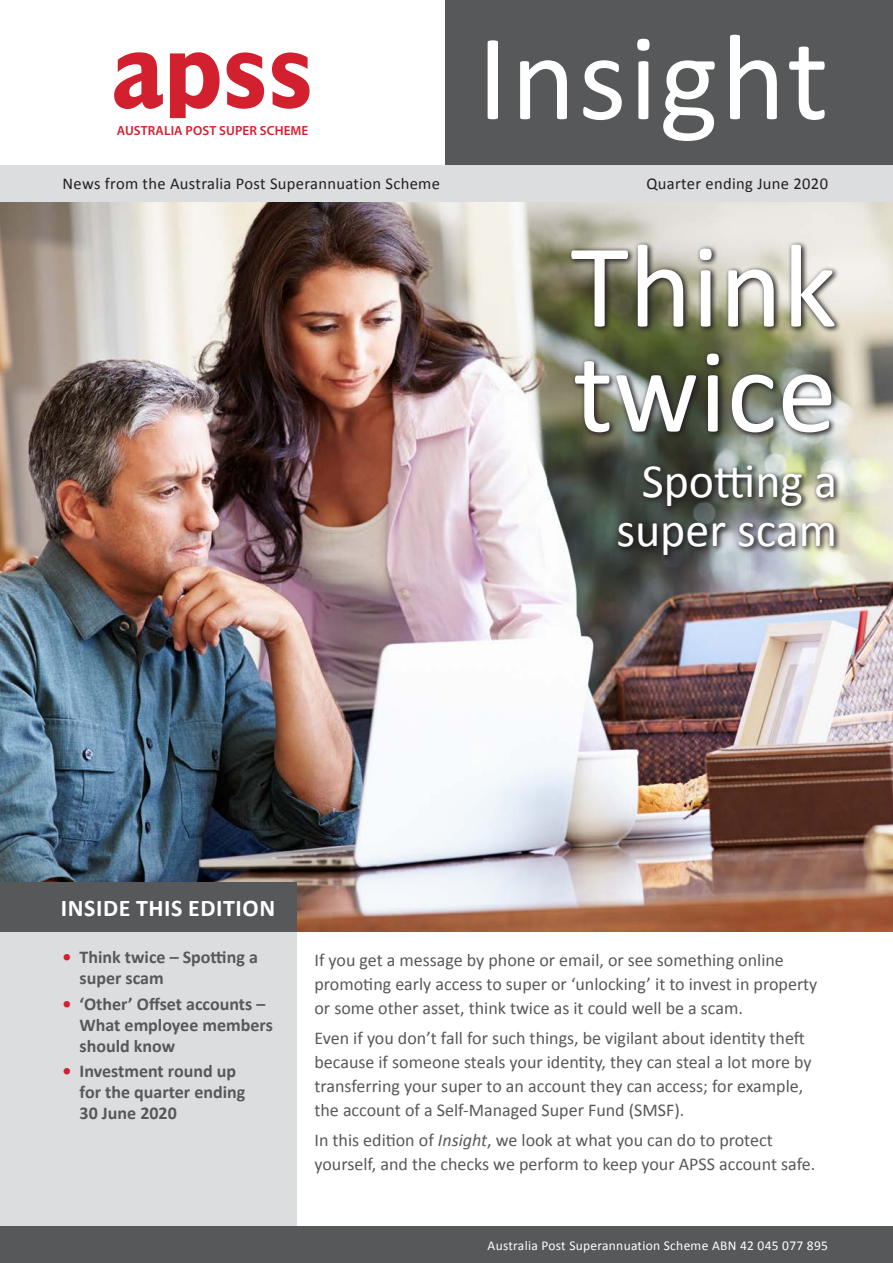
<style>
.page{position:relative;width:893px;height:1263px;background:#fff}
.page>*{position:absolute;margin:0;border:0;box-sizing:border-box;transform-origin:0 0}
.t1{font:123.75px "Calibri";letter-spacing:.02em;color:#fff}
.t2{font:120px/105px "Calibri";color:#fff}
.t3{font:48px/49.5px "Calibri";color:#fff;text-align:center}
.t4{font:700 24px "Calibri";letter-spacing:.025em;color:#fff}
.t5{font:18px/24px "Calibri";color:#57585a}
.t6{font:700 18px/21px "Calibri";color:#57585a}
.t7{font:16.5px "Calibri";letter-spacing:.02em;color:#231f20}
.t8{font:13.5px "Calibri";letter-spacing:.02em;color:#fff}
.t9{font:600 13.2px "Myriad Pro";letter-spacing:.005em;color:#d2202f}
.s1{color:#d2202f}
.s2{font-style:italic}
</style>
<div class="page">
<img style="left:0;top:201px;width:893px;height:731px">
<div style="left:0;top:926px;width:297px;height:316px;background:#dcdddf"></div>
<div style="left:0;top:882px;width:297px;height:49px;background:#57585a"></div>
<div style="left:445px;top:0;width:448px;height:165px;background:#57585a"></div>
<svg style="left:114px;top:52px;width:49px;height:57px"></svg>
<svg style="left:170px;top:52px;width:50px;height:66px"></svg>
<svg style="left:227px;top:52px;width:37px;height:57px"></svg>
<svg style="left:272px;top:52px;width:38px;height:57px"></svg>
<div style="left:0;top:1227px;width:893px;height:36px;background:#57585a"></div>
<div style="left:0;top:165px;width:893px;height:36px;background:#dcdddf"></div>
<div style="left:567px;top:240px;width:273px;height:321px;background:#231f20;opacity:.75"></div>
<p class="t9" style="left:117px;top:122px;width:193px">AUSTRALIA POST SUPER SCHEME</p>
<h1 class="t1" style="left:477px;top:0;width:353px">Insight</h1>
<p class="t7" style="left:63px;top:173px;width:379px">News from the Australia Post Superannuation Scheme</p>
<p class="t7" style="left:646px;top:173px;width:183px">Quarter ending June 2020</p>
<h2 class="t2" style="left:570px;top:234px;width:268px">Think twice</h2>
<h3 class="t3" style="left:616px;top:456px;width:222px">Spotting a super scam</h3>
<h3 class="t4" style="left:61px;top:892px;width:216px">INSIDE THIS EDITION</h3>
<p class="t6" style="left:80px;top:947px;width:180px;text-indent:-17px"><span class="s1">•</span> Think twice – Spotting a super scam</p>
<p class="t6" style="left:80px;top:993px;width:195px;text-indent:-17px"><span class="s1">•</span> ‘Other’ Offset accounts –<br>What employee members should know</p>
<p class="t6" style="left:80px;top:1060px;width:167px;text-indent:-17px"><span class="s1">•</span> Investment round up for the quarter ending<br>30 June 2020</p>
<p class="t5" style="left:314px;top:948px;width:504px">If you get a message by phone or email, or see something online promoting early access to super or ‘unlocking’ it to invest in property or some other asset, think twice as it could well be a scam.</p>
<p class="t5" style="left:314px;top:1026px;width:499px">Even if you don’t fall for such things, be vigilant about identity theft because if someone steals your identity, they can steal a lot more by transferring your super to an account they can access; for example, the account of a Self-Managed Super Fund (SMSF).</p>
<p class="t5" style="left:314px;top:1128px;width:502px">In this edition of <span class="s2">Insight</span>, we look at what you can do to protect yourself, and the checks we perform to keep your APSS account safe.</p>
<p class="t8" style="left:488px;top:1237px;width:342px">Australia Post Superannuation Scheme ABN 42 045 077 895</p>
</div>
